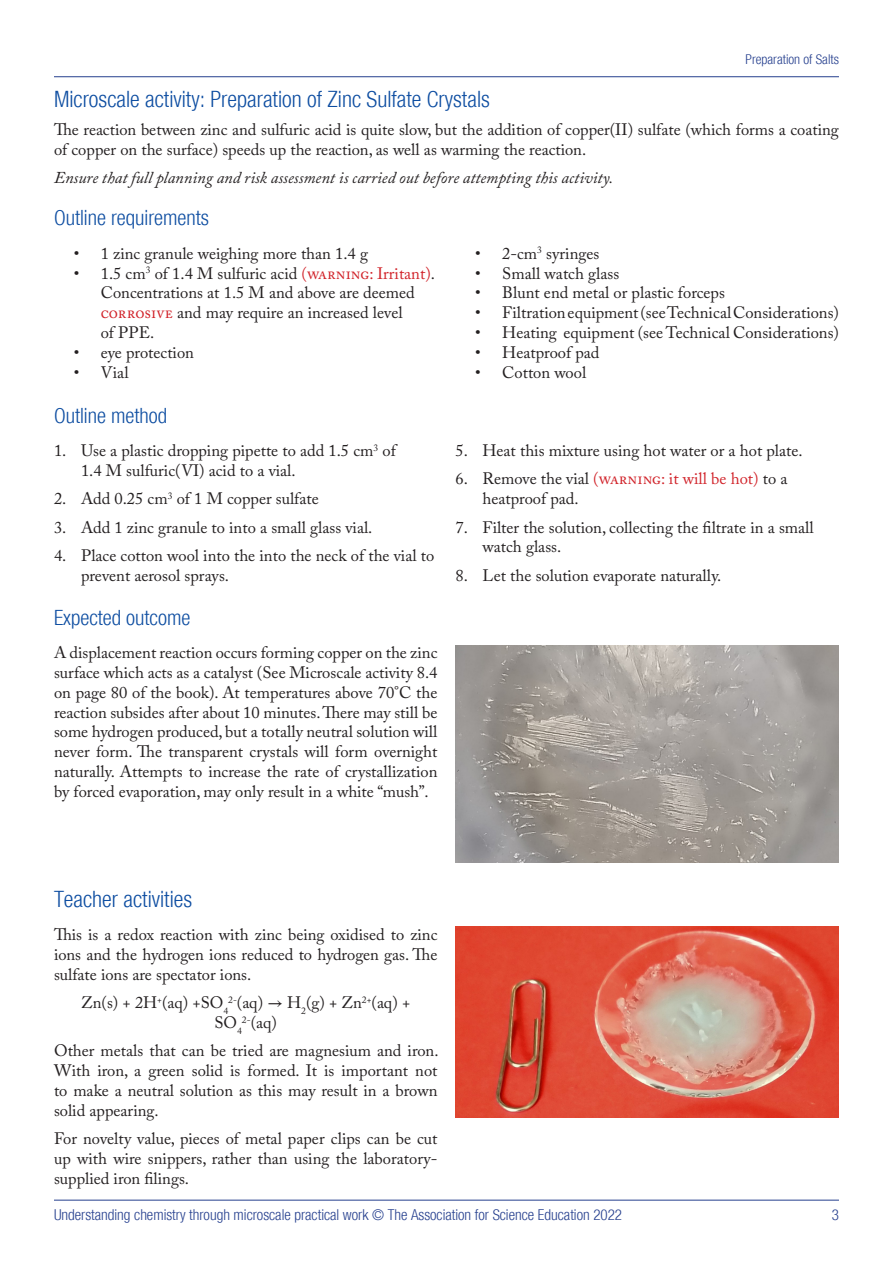
<style>
.page{position:relative;width:893px;height:1263px;background:#fff}
.page>*{position:absolute;margin:0;border:0;box-sizing:border-box;transform-origin:0 0}
.Heading_1{font:300 condensed 22.5px "Helvetica Neue";color:#0d4da1}
.Heading_2{font:300 condensed 22.5px "Helvetica Neue";color:#0d4da1}
.Heading_2-2{font:300 condensed 21px "Helvetica Neue";color:#0d4da1}
.t1{font:16.5px/19.8px "Adobe Caslon Pro";color:#231f20}
.t2{font:italic 16.5px "Adobe Caslon Pro";color:#231f20}
.t3{font:300 condensed 15px "Helvetica Neue";color:#253f8e}
.t4{font:300 condensed 13.5px "Helvetica Neue";color:#253f8e}
.s1{color:#d1232a}
.s2{font-family:"STIX Two Math"}
</style>
<div class="page">
<hr style="left:54px;top:76px;width:785px;height:1px;background:#253f8e">
<hr style="left:54px;top:1200px;width:785px;height:1px;background:#253f8e">
<img style="left:455px;top:646px;width:384px;height:217px">
<img style="left:455px;top:927px;width:384px;height:191px">
<p class="t4" style="left:745px;top:51px;width:95px">Preparation of Salts</p>
<p class="Heading_1" style="left:54px;top:86px;width:437px">Microscale activity: Preparation of Zinc Sulfate Crystals</p>
<p class="t1" style="left:54px;top:119px;width:786px">The reaction between zinc and sulfuric acid is quite slow, but the addition of copper(II) sulfate (which forms a coating of copper on the surface) speeds up the reaction, as well as warming the reaction.</p>
<p class="t2" style="left:54px;top:168px;width:561px">Ensure that full planning and risk assessment is carried out before attempting this activity.</p>
<p class="Heading_2-2" style="left:54px;top:206px;width:157px">Outline requirements</p>
<p class="t1" style="left:74px;top:243px;width:296px">• 1 zinc granule weighing more than 1.4 g</p>
<p class="t1" style="left:101px;top:263px;width:336px;text-indent:-27px">• 1.5 cm<sup>3</sup> of 1.4 M sulfuric acid <span class="s1">(warning: Irritant)</span>.<br>Concentrations at 1.5 M and above are deemed <span class="s1">corrosive</span> and may require an increased level<br>of PPE.</p>
<p class="t1" style="left:74px;top:342px;width:122px">• eye protection</p>
<p class="t1" style="left:74px;top:362px;width:56px">• Vial</p>
<p class="t1" style="left:475px;top:243px;width:126px">• 2-cm<sup>3</sup> syringes</p>
<p class="t1" style="left:475px;top:263px;width:145px">• Small watch glass</p>
<p class="t1" style="left:475px;top:283px;width:251px">• Blunt end metal or plastic forceps</p>
<p class="t1" style="left:475px;top:303px;width:365px">• Filtration equipment (see Technical Considerations)</p>
<p class="t1" style="left:475px;top:322px;width:365px">• Heating equipment (see Technical Considerations)</p>
<p class="t1" style="left:475px;top:342px;width:126px">• Heatproof pad</p>
<p class="t1" style="left:475px;top:362px;width:113px">• Cotton wool</p>
<p class="Heading_2-2" style="left:54px;top:403px;width:115px">Outline method</p>
<p class="t1" style="left:81px;top:440px;width:316px;text-indent:-27px">1. Use a plastic dropping pipette to add 1.5 cm<sup>3</sup> of<br>1.4 M sulfuric(VI) acid to a vial.</p>
<p class="t1" style="left:54px;top:489px;width:266px">2. Add 0.25 cm<sup>3</sup> of 1 M copper sulfate</p>
<p class="t1" style="left:54px;top:517px;width:320px">3. Add 1 zinc granule to into a small glass vial.</p>
<p class="t1" style="left:81px;top:545px;width:355px;text-indent:-27px">4. Place cotton wool into the into the neck of the vial to prevent aerosol sprays.</p>
<p class="Heading_2-2" style="left:54px;top:605px;width:138px">Expected outcome</p>
<p class="t1" style="left:54px;top:642px;width:385px;text-align:justify">A displacement reaction occurs forming copper on the zinc surface which acts as a catalyst (See Microscale activity 8.4 on page 80 of the book). At temperatures above 70°C the reaction subsides after about 10 minutes. There may still be some hydrogen produced, but a totally neutral solution will never form. The transparent crystals will form overnight naturally. Attempts to increase the rate of crystallization by forced evaporation, may only result in a white “mush”.</p>
<p class="t1" style="left:455px;top:440px;width:349px">5. Heat this mixture using hot water or a hot plate.</p>
<p class="t1" style="left:482px;top:469px;width:306px;text-indent:-27px">6. Remove the vial <span class="s1">(warning: it will be hot)</span> to a heatproof pad.</p>
<p class="t1" style="left:482px;top:517px;width:333px;text-indent:-27px">7. Filter the solution, collecting the filtrate in a small watch glass.</p>
<p class="t1" style="left:455px;top:565px;width:267px">8. Let the solution evaporate naturally.</p>
<p class="Heading_2" style="left:54px;top:886px;width:140px">Teacher activities</p>
<p class="t1" style="left:54px;top:925px;width:385px;text-align:justify">This is a redox reaction with zinc being oxidised to zinc ions and the hydrogen ions reduced to hydrogen gas. The sulfate ions are spectator ions.</p>
<p class="t1" style="left:81px;top:993px;width:330px;text-align:center">Zn(s) + 2H<sup>+</sup>(aq) +SO<sub>4</sub><sup>2-</sup>(aq) <span class="s2">→</span> H<sub>2</sub>(g) + Zn<sup>2+</sup>(aq) +<br>SO<sub>4</sub><sup>2-</sup>(aq)</p>
<p class="t1" style="left:54px;top:1041px;width:386px;text-align:justify">Other metals that can be tried are magnesium and iron.<br>With iron, a green solid is formed. It is important not to make a neutral solution as this may result in a brown solid appearing.</p>
<p class="t1" style="left:54px;top:1128px;width:385px;text-align:justify">For novelty value, pieces of metal paper clips can be cut up with wire snippers, rather than using the laboratory&shy;supplied iron filings.</p>
<p class="t3" style="left:54px;top:1206px;width:570px">Understanding chemistry through microscale practical work © The Association for Science Education 2022</p>
<p class="t3" style="left:832px;top:1206px;width:9px">3</p>
</div>
